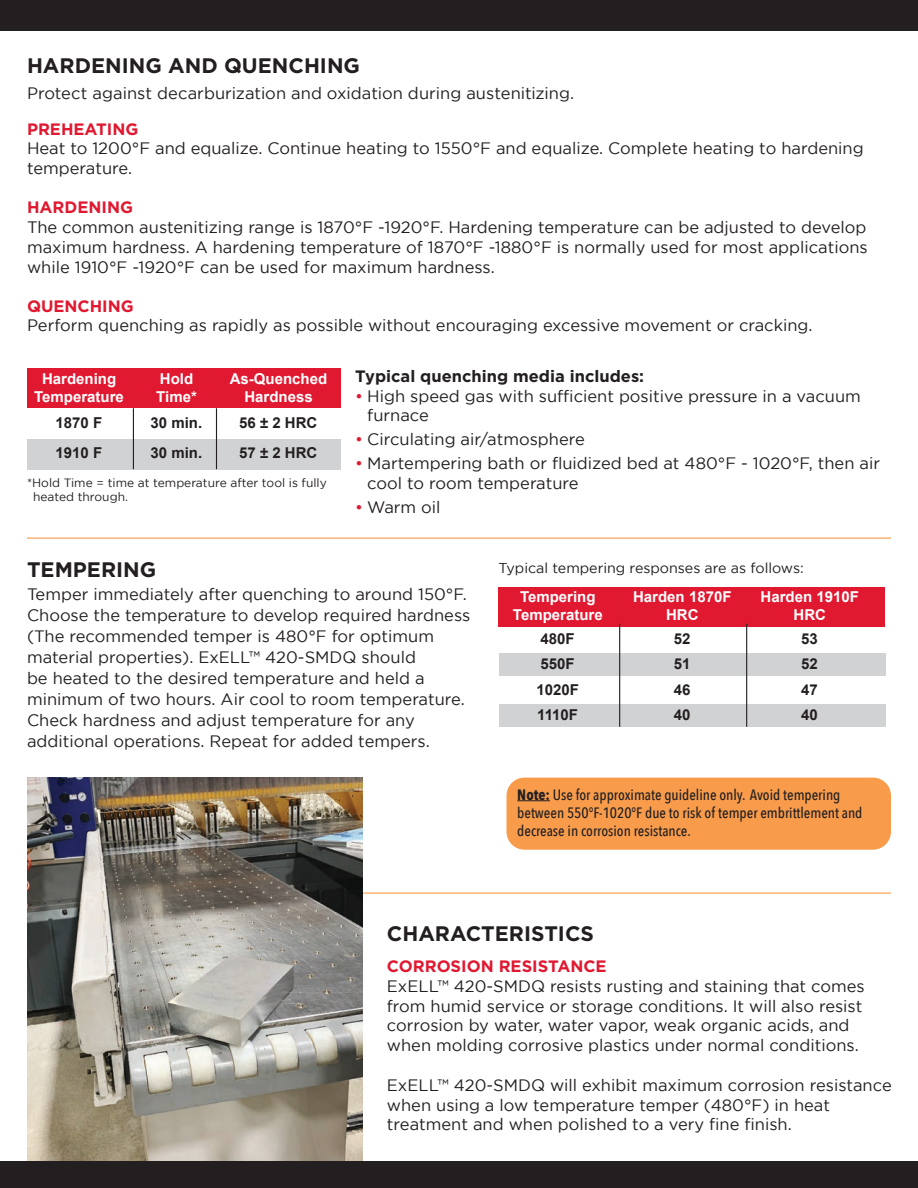
<style>
.page{position:relative;width:918px;height:1188px;background:#fff}
.page>*{position:absolute;margin:0;border:0;box-sizing:border-box;transform-origin:0 0}
.t1{font:700 21px "Gotham";color:#231f20}
.t2{font:16.5px/19.8px "Gotham";color:#231f20}
.t3{font:700 16.5px "Gotham";color:#e01931}
.t4{font:700 16.5px "Gotham";color:#231f20}
.t5{font:500 15px/18px "Avenir Next Condensed";color:#231f20}
.t6{font:700 15px "Arial";color:#fff}
.t7{font:700 15px "Arial";color:#231f20}
.t8{font:14.25px "Gotham";color:#231f20}
.t9{font:12px "Gotham";color:#231f20}
.s1{color:#e01931}
.s2{font-weight:700}
</style>
<div class="page">
<div style="left:0;top:0;width:918px;height:30px;background:#231f20"></div>
<div style="left:27px;top:439px;width:313px;height:30px;background:#d1d2d4"></div>
<div style="left:27px;top:369px;width:313px;height:39px;background:#e01931"></div>
<hr style="left:133px;top:408px;width:1px;height:61px;background:#231f20">
<hr style="left:216px;top:408px;width:1px;height:61px;background:#231f20">
<hr style="left:27px;top:538px;width:864px;height:1px;background:#f89c4c">
<hr style="left:27px;top:893px;width:864px;height:1px;background:#f89c4c">
<div style="left:507px;top:778px;width:384px;height:72px;background:#f89c4c;border-radius:18px"></div>
<hr style="left:517px;top:800px;width:33px;height:1px;background:#231f20">
<div style="left:499px;top:704px;width:387px;height:23px;background:#d1d2d4"></div>
<div style="left:499px;top:653px;width:387px;height:23px;background:#d1d2d4"></div>
<div style="left:498px;top:587px;width:387px;height:40px;background:#e01931"></div>
<hr style="left:619px;top:624px;width:1px;height:103px;background:#231f20">
<hr style="left:746px;top:624px;width:1px;height:103px;background:#231f20">
<img style="left:27px;top:778px;width:336px;height:383px">
<div style="left:0;top:1161px;width:918px;height:27px;background:#231f20"></div>
<p class="t1" style="left:27px;top:53px;width:335px">HARDENING AND QUENCHING</p>
<p class="t2" style="left:27px;top:83px;width:549px">Protect against decarburization and oxidation during austenitizing.</p>
<p class="t3" style="left:27px;top:119px;width:113px">PREHEATING</p>
<p class="t2" style="left:27px;top:138px;width:838px">Heat to 1200°F and equalize. Continue heating to 1550°F and equalize. Complete heating to hardening temperature.</p>
<p class="t3" style="left:27px;top:198px;width:108px">HARDENING</p>
<p class="t2" style="left:27px;top:217px;width:842px;text-align:justify">The common austenitizing range is 1870°F -1920°F. Hardening temperature can be adjusted to develop maximum hardness. A hardening temperature of 1870°F -1880°F is normally used for most applications while 1910°F -1920°F can be used for maximum hardness.</p>
<p class="t3" style="left:27px;top:296px;width:108px">QUENCHING</p>
<p class="t2" style="left:27px;top:315px;width:787px">Perform quenching as rapidly as possible without encouraging excessive movement or cracking.</p>
<p class="t6" style="left:42px;top:369px;width:76px">Hardening</p>
<p class="t6" style="left:160px;top:369px;width:35px">Hold</p>
<p class="t6" style="left:230px;top:369px;width:99px">As-Quenched</p>
<p class="t6" style="left:34px;top:387px;width:91px">Temperature</p>
<p class="t6" style="left:156px;top:387px;width:42px">Time*</p>
<p class="t6" style="left:244px;top:387px;width:70px">Hardness</p>
<p class="t7" style="left:56px;top:413px;width:48px">1870 F</p>
<p class="t7" style="left:151px;top:413px;width:53px">30 min.</p>
<p class="t7" style="left:239px;top:413px;width:80px">56 ± 2 HRC</p>
<p class="t7" style="left:56px;top:443px;width:48px">1910 F</p>
<p class="t7" style="left:151px;top:443px;width:53px">30 min.</p>
<p class="t7" style="left:239px;top:443px;width:80px">57 ± 2 HRC</p>
<p class="t9" style="left:27px;top:476px;width:301px">*Hold Time = time at temperature after tool is fully</p>
<p class="t9" style="left:33px;top:490px;width:97px">heated through.</p>
<p class="t4" style="left:355px;top:366px;width:290px">Typical quenching media includes:</p>
<p class="t2" style="left:355px;top:386px;width:507px"><span class="s1">•</span> High speed gas with sufficient positive pressure in a vacuum</p>
<p class="t2" style="left:367px;top:405px;width:63px">furnace</p>
<p class="t2" style="left:355px;top:429px;width:231px"><span class="s1">•</span> Circulating air/atmosphere</p>
<p class="t2" style="left:355px;top:453px;width:526px"><span class="s1">•</span> Martempering bath or fluidized bed at 480°F - 1020°F, then air</p>
<p class="t2" style="left:367px;top:473px;width:213px">cool to room temperature</p>
<p class="t2" style="left:355px;top:497px;width:87px"><span class="s1">•</span> Warm oil</p>
<p class="t1" style="left:27px;top:557px;width:131px">TEMPERING</p>
<p class="t2" style="left:27px;top:584px;width:441px">Temper immediately after quenching to around 150°F.</p>
<p class="t2" style="left:27px;top:604px;width:445px;line-height:21px">Choose the temperature to develop required hardness (The recommended temper is 480°F for optimum material properties). ExELL™ 420-SMDQ should<br>be heated to the desired temperature and held a minimum of two hours. Air cool to room temperature.<br>Check hardness and adjust temperature for any additional operations. Repeat for added tempers.</p>
<p class="t8" style="left:499px;top:560px;width:307px">Typical tempering responses are as follows:</p>
<p class="t6" style="left:520px;top:587px;width:77px">Tempering</p>
<p class="t6" style="left:633px;top:587px;width:100px">Harden 1870F</p>
<p class="t6" style="left:761px;top:587px;width:100px">Harden 1910F</p>
<p class="t6" style="left:513px;top:605px;width:91px">Temperature</p>
<p class="t6" style="left:666px;top:605px;width:34px">HRC</p>
<p class="t6" style="left:794px;top:605px;width:34px">HRC</p>
<p class="t7" style="left:541px;top:628px;width:36px">480F</p>
<p class="t7" style="left:674px;top:628px;width:18px">52</p>
<p class="t7" style="left:801px;top:628px;width:18px">53</p>
<p class="t7" style="left:541px;top:654px;width:36px">550F</p>
<p class="t7" style="left:674px;top:654px;width:18px">51</p>
<p class="t7" style="left:801px;top:654px;width:18px">52</p>
<p class="t7" style="left:536px;top:679px;width:44px">1020F</p>
<p class="t7" style="left:674px;top:679px;width:18px">46</p>
<p class="t7" style="left:801px;top:679px;width:18px">47</p>
<p class="t7" style="left:537px;top:705px;width:42px">1110F</p>
<p class="t7" style="left:674px;top:705px;width:18px">40</p>
<p class="t7" style="left:801px;top:705px;width:18px">40</p>
<p class="t5" style="left:517px;top:785px;width:325px"><span class="s2">Note:</span> Use for approximate guideline only. Avoid tempering</p>
<p class="t5" style="left:517px;top:803px;width:347px">between 550°F-1020°F due to risk of temper embrittlement and decrease in corrosion resistance.</p>
<p class="t1" style="left:387px;top:922px;width:209px">CHARACTERISTICS</p>
<p class="t3" style="left:387px;top:957px;width:221px">CORROSION RESISTANCE</p>
<p class="t2" style="left:387px;top:976px;width:479px">ExELL™ 420-SMDQ resists rusting and staining that comes from humid service or storage conditions. It will also resist corrosion by water, water vapor, weak organic acids, and when molding corrosive plastics under normal conditions.</p>
<p class="t2" style="left:387px;top:1075px;width:506px">ExELL™ 420-SMDQ will exhibit maximum corrosion resistance when using a low temperature temper (480°F) in heat treatment and when polished to a very fine finish.</p>
</div>
